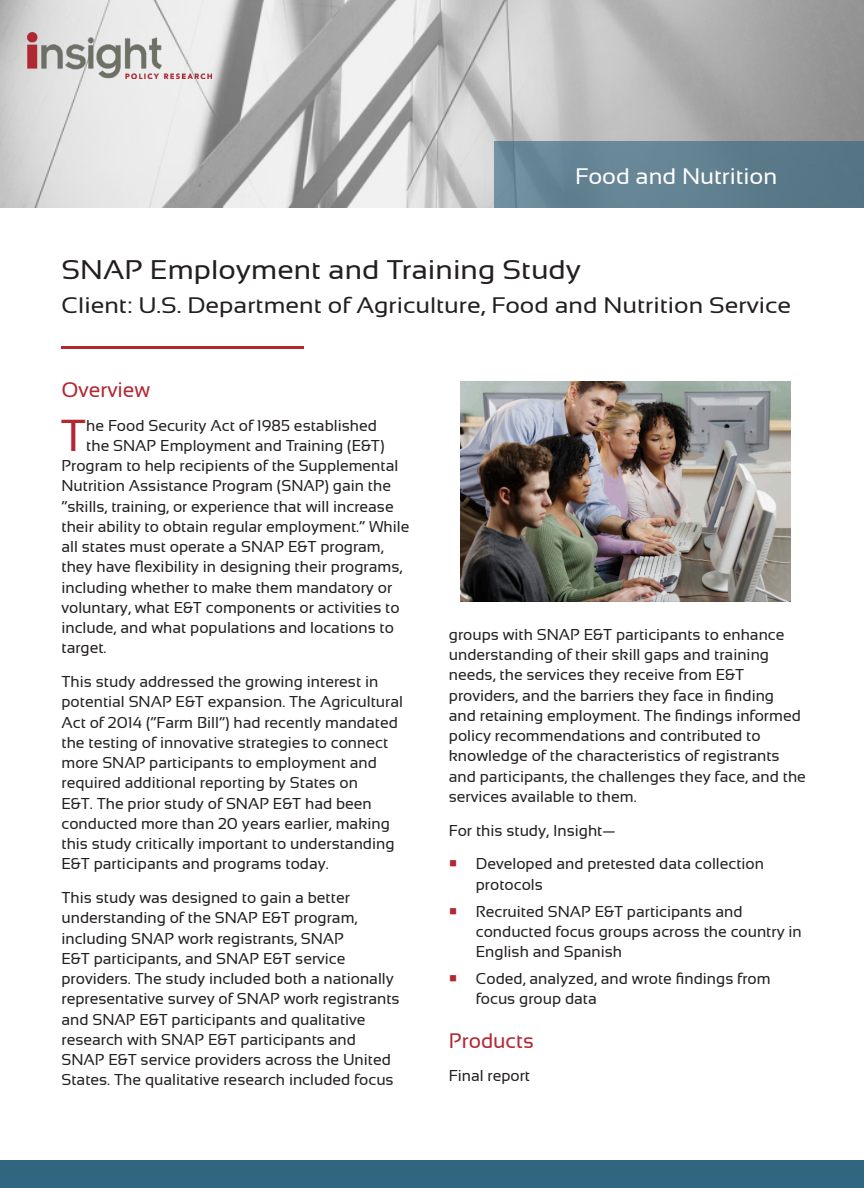
<style>
.page{position:relative;width:864px;height:1188px;background:#fff}
.page>*{position:absolute;margin:0;border:0;box-sizing:border-box;transform-origin:0 0}
.t1{font:44.7px "Sansation";color:#b12732}
.t2{font:27px "Sansation";color:#231f20;scale:1.1 1}
.t3{font:22.5px "Sansation";color:#231f20;scale:1.1 1}
.t4{font:22.5px "Sansation";color:#fff;scale:1.05 1}
.t5{font:21px "Sansation";color:#b12732}
.t6{font:15.75px/20.2px "Sansation";color:#231f20}
.t7{font:15.75px/20.2px "Sansation";color:#222}
.s1{color:#231f20}
.s2{color:#222}
.s3{color:#b12732}
</style>
<div class="page">
<div style="left:0;top:1161px;width:864px;height:27px;background:#316681"></div>
<img style="left:0;top:0;width:864px;height:207px">
<div style="left:495px;top:141px;width:369px;height:66px;background:linear-gradient(to right,#6d8d9d,#557585)"></div>
<hr style="left:62px;top:347px;width:242px;height:2px;background:#b12732">
<img style="left:27px;top:32px;width:184px;height:46px">
<img style="left:461px;top:382px;width:329px;height:219px">
<h3 class="t4" style="left:575px;top:164px;width:194px">Food and Nutrition</h3>
<h2 class="t2" style="left:62px;top:255px;width:474px">SNAP Employment and Training Study</h2>
<h3 class="t3" style="left:62px;top:293px;width:665px">Client: U.S. Department of Agriculture, Food and Nutrition Service</h3>
<h3 class="t5" style="left:62px;top:378px;width:90px">Overview</h3>
<h1 class="t1" style="left:60px;top:410px;width:27px">T</h1>
<p class="t6" style="left:86px;top:415px;width:292px">he Food Security Act of 1985 established</p>
<p class="t6" style="left:86px;top:435px;width:300px">the SNAP Employment and Training (E&amp;T)</p>
<p class="t6" style="left:61px;top:456px;width:338px">Program to help recipients of the Supplemental</p>
<p class="t6" style="left:61px;top:476px;width:331px">Nutrition Assistance Program (SNAP) gain the</p>
<p class="t6" style="left:61px;top:496px;width:334px">“skills, training, or experience that will increase</p>
<p class="t6" style="left:61px;top:516px;width:350px">their ability to obtain regular employment.” While</p>
<p class="t6" style="left:61px;top:537px;width:324px">all states must operate a SNAP E&amp;T program,</p>
<p class="t6" style="left:61px;top:557px;width:342px">they have flexibility in designing their programs,</p>
<p class="t6" style="left:61px;top:577px;width:332px">including whether to make them mandatory or</p>
<p class="t6" style="left:61px;top:597px;width:340px">voluntary, what E&amp;T components or activities to</p>
<p class="t6" style="left:61px;top:618px;width:334px">include, and what populations and locations to</p>
<p class="t6" style="left:61px;top:638px;width:47px">target.</p>
<p class="t7" style="left:61px;top:672px;width:343px">This study addressed the growing interest in potential SNAP E&amp;T expansion. The Agricultural Act of 2014 (“Farm Bill”) had recently mandated the testing of innovative strategies to connect more SNAP participants to employment and required additional reporting by States on<br>E&amp;T. <span class="s1">The prior study of SNAP E&amp;T had been conducted more than 20 years earlier, making this study critically important to understanding E&amp;T participants and programs today.</span></p>
<p class="t6" style="left:61px;top:888px;width:340px">This study was designed to gain a better understanding of the SNAP E&amp;T program, including SNAP work registrants, SNAP<br>E&amp;T participants, and SNAP E&amp;T service providers. The study included both a nationally representative survey of SNAP work registrants and SNAP E&amp;T participants and qualitative research with SNAP E&amp;T participants and SNAP E&amp;T service providers across the United States. The qualitative research included focus</p>
<p class="t6" style="left:449px;top:624px;width:359px">groups with SNAP E&amp;T participants to enhance understanding of their skill gaps and training needs, the services they receive from E&amp;T providers, and the barriers they face in finding<br>and retaining employment. The findings informed policy recommendations and contributed to knowledge of <span class="s2">the characteristics of registrants and participants, the challenges they face, and the services available to them.</span></p>
<p class="t6" style="left:449px;top:820px;width:168px">For this study, Insight—</p>
<p class="t6" style="left:476px;top:854px;width:290px;text-indent:-27px"><span class="s3">○</span> Developed and pretested data collection protocols</p>
<p class="t6" style="left:476px;top:901px;width:328px;text-indent:-27px"><span class="s3">○</span> Recruited SNAP E&amp;T participants and conducted focus groups across the country in<br>English and Spanish</p>
<p class="t6" style="left:476px;top:969px;width:296px;text-indent:-27px"><span class="s3">○</span> Coded, analyzed, and wrote findings from focus group data</p>
<h3 class="t5" style="left:449px;top:1029px;width:86px">Products</h3>
<p class="t6" style="left:449px;top:1066px;width:83px">Final report</p>
</div>
